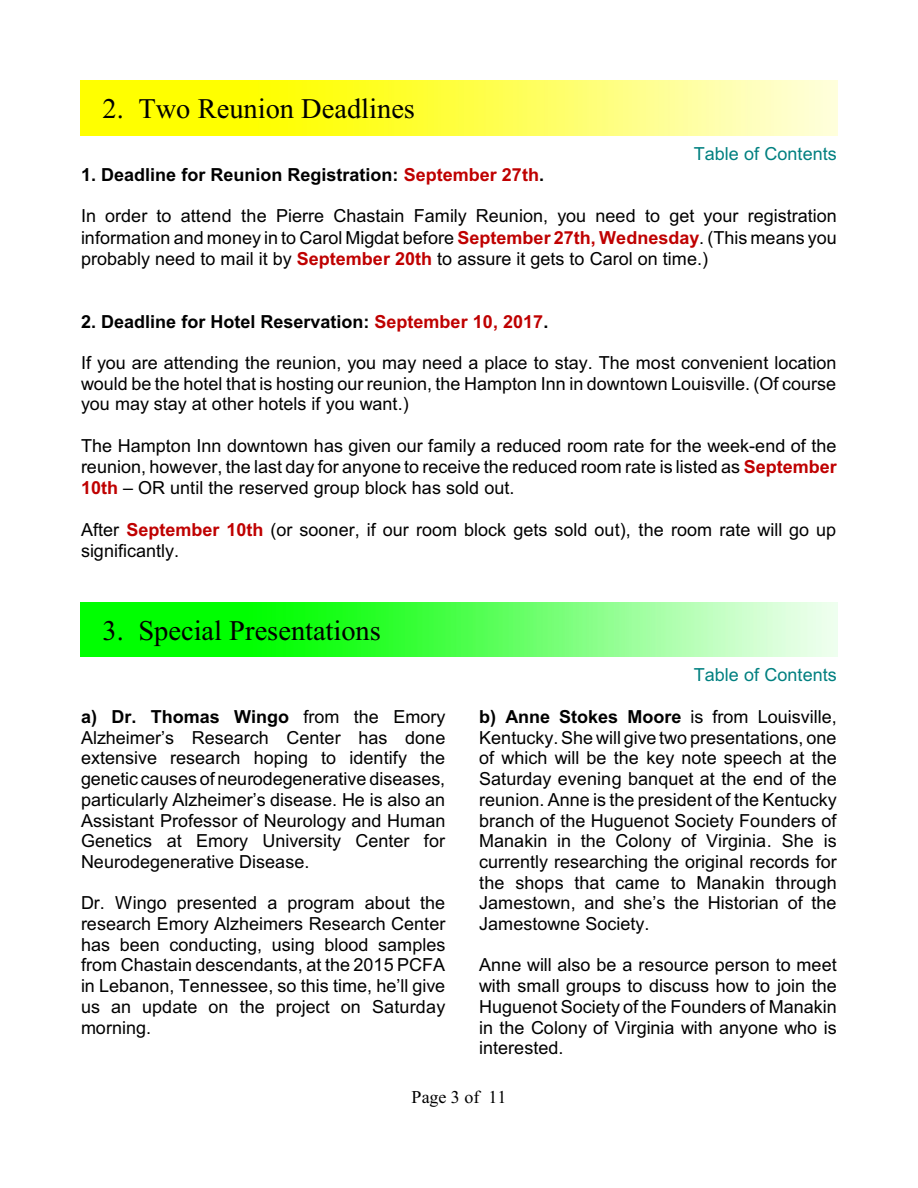
<style>
.page{position:relative;width:918px;height:1188px;background:#fff}
.page>*{position:absolute;margin:0;border:0;box-sizing:border-box;transform-origin:0 0}
.t1{font:28.5px "Times New Roman";color:#000}
.t2{font:18px/20.7px "Arial";color:#000;text-align:justify}
.t3{font:700 18px "Arial";color:#000}
.t4{font:18px "Arial";color:#008080}
.t5{font:18px "Times New Roman";color:#000}
.s1{color:#bf0000}
.s2{font-weight:700;color:#bf0000}
.s3{font-weight:700}
</style>
<div class="page">
<img style="left:81px;top:81px;width:756px;height:54px">
<img style="left:81px;top:602px;width:756px;height:54px">
<h1 class="t1" style="left:103px;top:99px;width:314px">2. Two Reunion Deadlines</h1>
<p class="t4" style="left:694px;top:147px;width:145px">Table of Contents</p>
<p class="t3" style="left:81px;top:168px;width:465px">1. Deadline for Reunion Registration: <span class="s1">September 27th</span>.</p>
<p class="t2" style="left:81px;top:207px;width:757px;line-height:21.3px">In order to attend the Pierre Chastain Family Reunion, you need to get your registration information and money in to Carol Migdat before <span class="s2">September 27th, Wednesday</span>. (This means you probably need to mail it by <span class="s2">September 20th</span> to assure it gets to Carol on time.)</p>
<p class="t3" style="left:81px;top:314px;width:469px">2. Deadline for Hotel Reservation: <span class="s1">September 10, 2017</span>.</p>
<p class="t2" style="left:81px;top:354px;width:757px">If you are attending the reunion, you may need a place to stay. The most convenient location would be the hotel that is hosting our reunion, the Hampton Inn in downtown Louisville. (Of course you may stay at other hotels if you want.)</p>
<p class="t2" style="left:81px;top:436px;width:757px;line-height:21.3px">The Hampton Inn downtown has given our family a reduced room rate for the week-end of the reunion, however, the last day for anyone to receive the reduced room rate is listed as <span class="s2">September 10th</span> – OR until the reserved group block has sold out.</p>
<p class="t2" style="left:81px;top:521px;width:757px">After <span class="s2">September 10th</span> (or sooner, if our room block gets sold out), the room rate will go up significantly.</p>
<h1 class="t1" style="left:103px;top:620px;width:280px">3. Special Presentations</h1>
<p class="t4" style="left:694px;top:668px;width:145px">Table of Contents</p>
<p class="t2" style="left:81px;top:708px;width:366px"><span class="s3">a) Dr. Thomas Wingo</span> from the Emory Alzheimer’s Research Center has done extensive research hoping to identify the genetic causes of neurodegenerative diseases, particularly Alzheimer’s disease. He is also an Assistant Professor of Neurology and Human Genetics at Emory University Center for Neurodegenerative Disease.</p>
<p class="t2" style="left:81px;top:894px;width:366px">Dr. Wingo presented a program about the research Emory Alzheimers Research Center has been conducting, using blood samples from Chastain descendants, at the 2015 PCFA in Lebanon, Tennessee, so this time, he’ll give us an update on the project on Saturday morning.</p>
<p class="t2" style="left:479px;top:708px;width:359px"><span class="s3">b) Anne Stokes Moore</span> is from Louisville, Kentucky. She will give two presentations, one of which will be the key note speech at the Saturday evening banquet at the end of the reunion. Anne is the president of the Kentucky branch of the Huguenot Society Founders of Manakin in the Colony of Virginia. She is currently researching the original records for the shops that came to Manakin through Jamestown, and she’s the Historian of the Jamestowne Society.</p>
<p class="t2" style="left:479px;top:956px;width:359px">Anne will also be a resource person to meet with small groups to discuss how to join the Huguenot Society of the Founders of Manakin in the Colony of Virginia with anyone who is interested.</p>
<p class="t5" style="left:412px;top:1090px;width:96px">Page 3 of 11</p>
</div>
